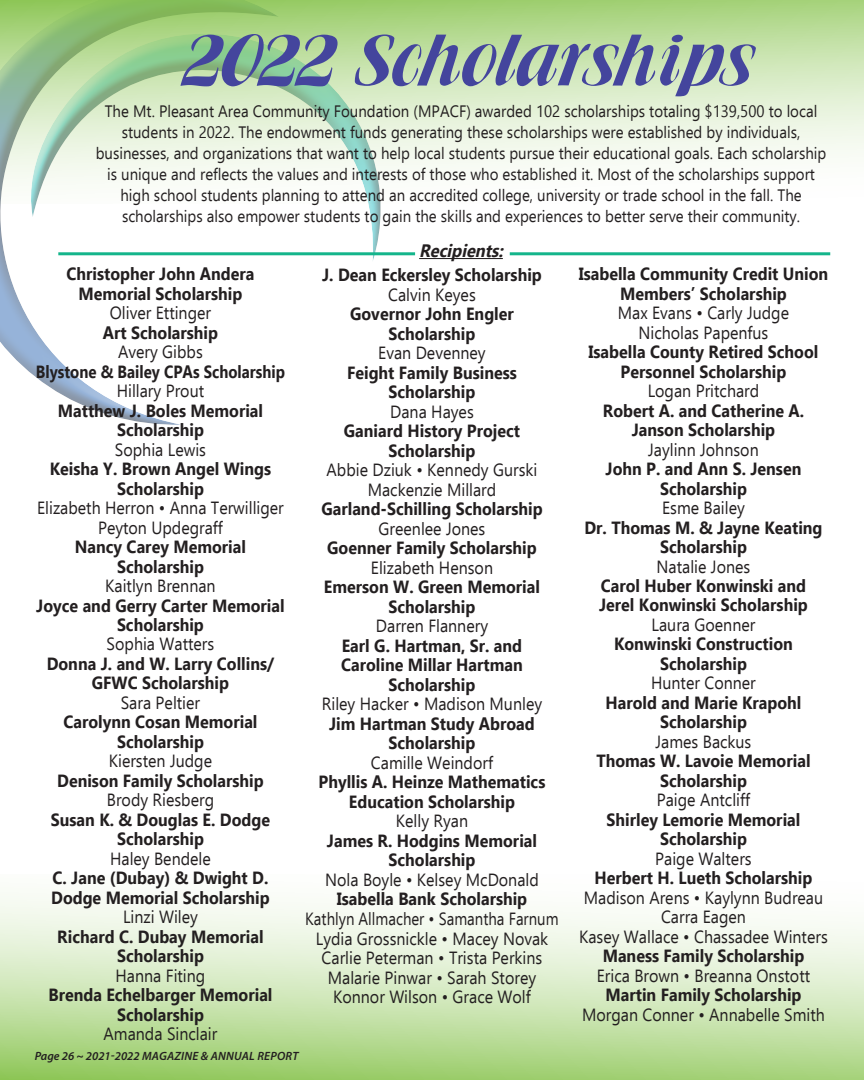
<style>
.page{position:relative;width:864px;height:1080px;background:#fff}
.page>*{position:absolute;margin:0;border:0;box-sizing:border-box;transform-origin:0 0}
.t1{font:61.5px "Brochure Plain";color:#44459d;scale:1.17 1}
.t2{font:italic 700 18px "Ebrima";color:#231f20;scale:.91 1}
.t3{font:700 17.7px/19.5px "Ebrima";color:#231f20;text-align:center;scale:.91 1}
.t4{font:17.7px/19.5px "Ebrima";color:#231f20;text-align:center;scale:.91 1}
.t5{font:17.7px/19.5px "Ebrima";color:#231f20;text-align:center;scale:.85 1}
.t6{font:700 17.7px "Ebrima";color:#231f20;scale:.85 1}
.t7{font:16.5px/21px "Ebrima";color:#231f20;text-align:center;scale:.91 1}
.t8{font:italic 600 12px "Myriad Pro";letter-spacing:.02em;color:#231f20}
</style>
<div class="page">
<svg style="left:0;top:203px;width:408px;height:222px"></svg>
<svg style="left:0;top:894px;width:864px;height:186px"></svg>
<svg style="left:0;top:0;width:864px;height:203px"></svg>
<hr style="left:419px;top:258px;width:84px;height:1px;background:#231f20">
<hr style="left:58px;top:252px;width:357px;height:3px;background:#14b58b">
<hr style="left:510px;top:252px;width:320px;height:3px;background:#14b58b">
<h1 class="t1" style="left:176px;top:24px;width:489px">2022 Scholarships</h1>
<p class="t7" style="left:96px;top:100px;width:804px">The Mt. Pleasant Area Community Foundation (MPACF) awarded 102 scholarships totaling $139,500 to local students in 2022. The endowment funds generating these scholarships were established by individuals, businesses, and organizations that want to help local students pursue their educational goals. Each scholarship is unique and reflects the values and interests of those who established it. Most of the scholarships support high school students planning to attend an accredited college, university or trade school in the fall. The scholarships also empower students to gain the skills and experiences to better serve their community.</p>
<p class="t2" style="left:419px;top:236px;width:100px">Recipients:</p>
<p class="t3" style="left:579px;top:263px;width:276px">Isabella Community Credit Union<br>Members’ Scholarship</p>
<p class="t4" style="left:618px;top:302px;width:190px">Max Evans • Carly Judge<br>Nicholas Papenfus</p>
<p class="t3" style="left:589px;top:341px;width:254px">Isabella County Retired School<br>Personnel Scholarship</p>
<p class="t4" style="left:648px;top:380px;width:124px">Logan Pritchard</p>
<p class="t3" style="left:603px;top:400px;width:223px">Robert A. and Catherine A.<br>Janson Scholarship</p>
<p class="t4" style="left:648px;top:439px;width:123px">Jaylinn Johnson</p>
<p class="t3" style="left:606px;top:458px;width:217px">John P. and Ann S. Jensen<br>Scholarship</p>
<p class="t4" style="left:662px;top:497px;width:92px">Esme Bailey</p>
<p class="t3" style="left:584px;top:516px;width:263px">Dr. Thomas M. &amp; Jayne Keating<br>Scholarship</p>
<p class="t4" style="left:657px;top:556px;width:104px">Natalie Jones</p>
<p class="t3" style="left:599px;top:575px;width:231px;text-align:left">Carol Huber Konwinski and<br>Jerel Konwinski Scholarship</p>
<p class="t4" style="left:652px;top:614px;width:116px">Laura Goenner</p>
<p class="t3" style="left:614px;top:633px;width:198px">Konwinski Construction<br>Scholarship</p>
<p class="t4" style="left:651px;top:673px;width:117px">Hunter Conner</p>
<p class="t3" style="left:605px;top:692px;width:217px">Harold and Marie Krapohl<br>Scholarship</p>
<p class="t4" style="left:656px;top:731px;width:107px">James Backus</p>
<p class="t3" style="left:596px;top:750px;width:237px">Thomas W. Lavoie Memorial<br>Scholarship</p>
<p class="t4" style="left:657px;top:790px;width:104px">Paige Antcliff</p>
<p class="t3" style="left:607px;top:809px;width:215px">Shirley Lemorie Memorial<br>Scholarship</p>
<p class="t4" style="left:655px;top:848px;width:108px">Paige Walters</p>
<p class="t3" style="left:595px;top:867px;width:241px">Herbert H. Lueth Scholarship</p>
<p class="t4" style="left:579px;top:887px;width:275px">Madison Arens • Kaylynn Budreau<br>Carra Eagen<br>Kasey Wallace • Chassadee Winters</p>
<p class="t3" style="left:603px;top:945px;width:223px">Maness Family Scholarship</p>
<p class="t4" style="left:597px;top:965px;width:236px">Erica Brown • Breanna Onstott</p>
<p class="t3" style="left:605px;top:984px;width:217px">Martin Family Scholarship</p>
<p class="t4" style="left:582px;top:1004px;width:268px">Morgan Conner • Annabelle Smith</p>
<p class="t3" style="left:66px;top:263px;width:208px">Christopher John Andera<br>Memorial Scholarship</p>
<p class="t4" style="left:110px;top:302px;width:113px">Oliver Ettinger</p>
<p class="t3" style="left:103px;top:322px;width:128px">Art Scholarship</p>
<p class="t4" style="left:118px;top:341px;width:95px">Avery Gibbs</p>
<p class="t6" style="left:36px;top:357px;width:295px">Blystone &amp; Bailey CPAs Scholarship</p>
<p class="t4" style="left:117px;top:380px;width:98px">Hillary Prout</p>
<p class="t3" style="left:58px;top:400px;width:227px">Matthew J. Boles Memorial<br>Scholarship</p>
<p class="t4" style="left:115px;top:439px;width:102px">Sophia Lewis</p>
<p class="t3" style="left:50px;top:458px;width:245px">Keisha Y. Brown Angel Wings<br>Scholarship</p>
<p class="t4" style="left:37px;top:497px;width:273px">Elizabeth Herron • Anna Terwilliger<br>Peyton Updegraff</p>
<p class="t3" style="left:75px;top:536px;width:190px">Nancy Carey Memorial<br>Scholarship</p>
<p class="t4" style="left:105px;top:575px;width:123px">Kaitlyn Brennan</p>
<p class="t3" style="left:36px;top:594px;width:274px">Joyce and Gerry Carter Memorial<br>Scholarship</p>
<p class="t4" style="left:107px;top:634px;width:120px">Sophia Watters</p>
<p class="t3" style="left:47px;top:653px;width:252px">Donna J. and W. Larry Collins/<br>GFWC Scholarship</p>
<p class="t4" style="left:121px;top:692px;width:89px">Sara Peltier</p>
<p class="t3" style="left:63px;top:711px;width:215px">Carolynn Cosan Memorial<br>Scholarship</p>
<p class="t4" style="left:109px;top:751px;width:115px">Kiersten Judge</p>
<p class="t3" style="left:57px;top:770px;width:228px">Denison Family Scholarship</p>
<p class="t4" style="left:107px;top:790px;width:119px">Brody Riesberg</p>
<p class="t3" style="left:51px;top:809px;width:242px">Susan K. &amp; Douglas E. Dodge<br>Scholarship</p>
<p class="t4" style="left:110px;top:848px;width:112px">Haley Bendele</p>
<p class="t3" style="left:51px;top:867px;width:242px;text-align:left">C. Jane (Dubay) &amp; Dwight D.<br>Dodge Memorial Scholarship</p>
<p class="t4" style="left:123px;top:907px;width:84px">Linzi Wiley</p>
<p class="t3" style="left:57px;top:926px;width:228px">Richard C. Dubay Memorial<br>Scholarship</p>
<p class="t4" style="left:116px;top:965px;width:100px">Hanna Fiting</p>
<p class="t3" style="left:48px;top:984px;width:248px">Brenda Echelbarger Memorial<br>Scholarship</p>
<p class="t4" style="left:104px;top:1024px;width:127px">Amanda Sinclair</p>
<p class="t3" style="left:322px;top:264px;width:243px">J. Dean Eckersley Scholarship</p>
<p class="t4" style="left:388px;top:284px;width:98px">Calvin Keyes</p>
<p class="t3" style="left:350px;top:303px;width:181px">Governor John Engler<br>Scholarship</p>
<p class="t4" style="left:378px;top:343px;width:120px">Evan Devenney</p>
<p class="t3" style="left:347px;top:362px;width:188px">Feight Family Business<br>Scholarship</p>
<p class="t4" style="left:390px;top:401px;width:93px">Dana Hayes</p>
<p class="t3" style="left:344px;top:420px;width:195px">Ganiard History Project<br>Scholarship</p>
<p class="t4" style="left:327px;top:460px;width:233px">Abbie Dziuk • Kennedy Gurski<br>Mackenzie Millard</p>
<p class="t3" style="left:321px;top:498px;width:245px">Garland-Schilling Scholarship</p>
<p class="t4" style="left:379px;top:518px;width:119px">Greenlee Jones</p>
<p class="t3" style="left:327px;top:537px;width:232px">Goenner Family Scholarship</p>
<p class="t4" style="left:371px;top:557px;width:136px">Elizabeth Henson</p>
<p class="t3" style="left:324px;top:576px;width:239px">Emerson W. Green Memorial<br>Scholarship</p>
<p class="t4" style="left:376px;top:616px;width:125px">Darren Flannery</p>
<p class="t3" style="left:341px;top:635px;width:201px">Earl G. Hartman, Sr. and<br>Caroline Millar Hartman<br>Scholarship</p>
<p class="t4" style="left:322px;top:694px;width:244px">Riley Hacker • Madison Munley</p>
<p class="t3" style="left:329px;top:713px;width:228px">Jim Hartman Study Abroad<br>Scholarship</p>
<p class="t4" style="left:371px;top:752px;width:136px">Camille Weindorf</p>
<p class="t3" style="left:319px;top:771px;width:251px">Phyllis A. Heinze Mathematics<br>Education Scholarship</p>
<p class="t4" style="left:396px;top:811px;width:81px">Kelly Ryan</p>
<p class="t3" style="left:327px;top:830px;width:232px">James R. Hodgins Memorial<br>Scholarship</p>
<p class="t4" style="left:325px;top:869px;width:236px">Nola Boyle • Kelsey McDonald</p>
<p class="t3" style="left:337px;top:888px;width:211px">Isabella Bank Scholarship</p>
<p class="t5" style="left:305px;top:908px;width:300px">Kathlyn Allmacher • Samantha Farnum<br>Lydia Grossnickle • Macey Novak<br>Carlie Peterman • Trista Perkins<br>Malarie Pinwar • Sarah Storey<br>Konnor Wilson • Grace Wolf</p>
<p class="t8" style="left:35px;top:1048px;width:265px">Page 26 ~ 2021-2022 MAGAZINE &amp; ANNUAL REPORT</p>
</div>
